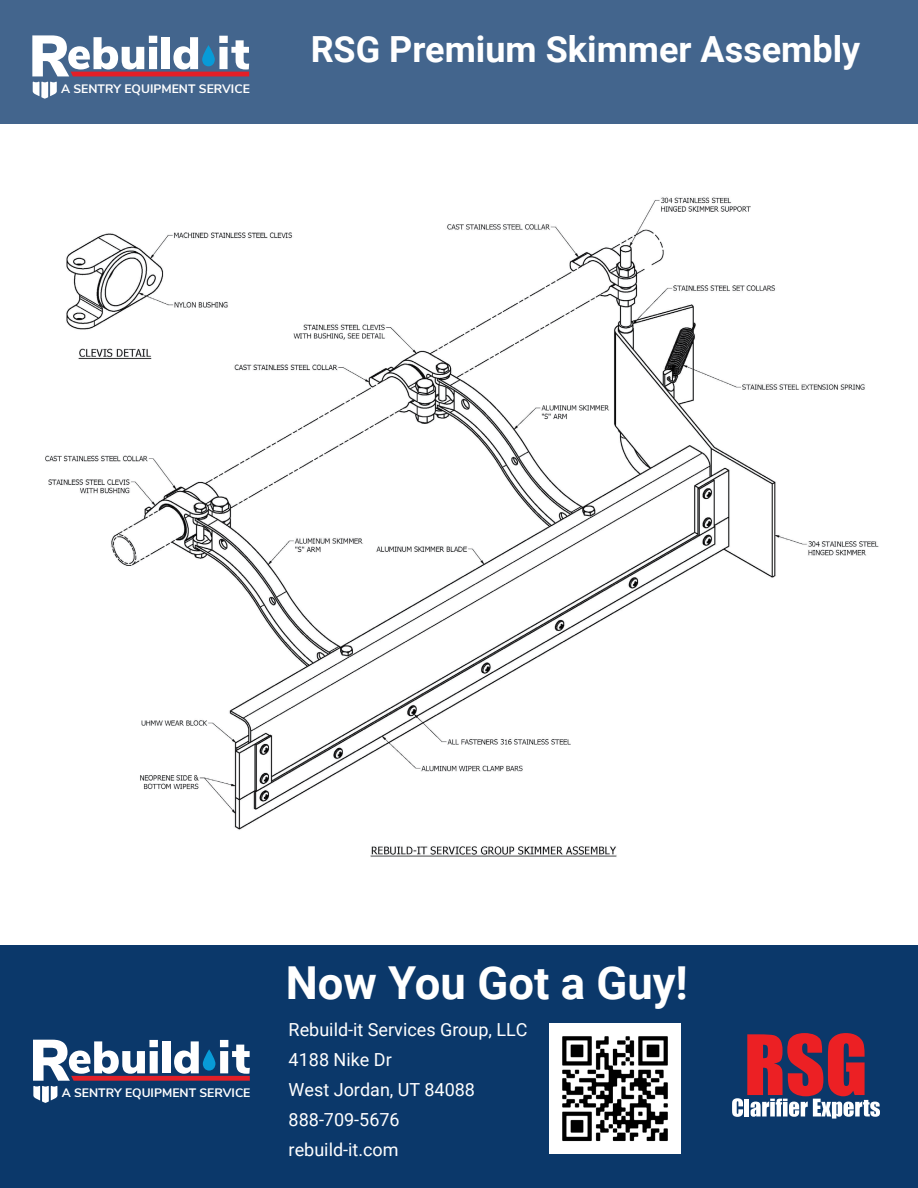
<style>
.page{position:relative;width:918px;height:1188px;background:#fff}
.page>*{position:absolute;margin:0;border:0;box-sizing:border-box;transform-origin:0 0}
.t1{font:700 45.45px "Roboto";color:#fff}
.t2{font:700 36px "Roboto";color:#fff}
.t3{font:18px/30px "Roboto";color:#fff}
.t4{font:700 12.15px "Nunito Sans";color:#fff}
</style>
<div class="page">
<div style="left:0;top:946px;width:918px;height:242px;background:#0b386a"></div>
<div style="left:0;top:0;width:918px;height:123px;background:#43658d"></div>
<svg style="left:732px;top:1033px;width:148px;height:86px"></svg>
<img style="left:550px;top:1023px;width:130px;height:131px">
<svg style="left:33px;top:1040px;width:217px;height:63px"></svg>
<img style="left:45px;top:197px;width:834px;height:660px">
<svg style="left:32px;top:35px;width:217px;height:64px"></svg>
<p class="t4" style="left:61px;top:80px;width:190px">A SENTRY EQUIPMENT SERVICE</p>
<h2 class="t2" style="left:311px;top:24px;width:551px">RSG Premium Skimmer Assembly</h2>
<p class="t4" style="left:62px;top:1084px;width:190px">A SENTRY EQUIPMENT SERVICE</p>
<h1 class="t1" style="left:286px;top:951px;width:404px">Now You Got a Guy!</h1>
<p class="t3" style="left:289px;top:1014px;width:240px">Rebuild-it Services Group, LLC<br>4188 Nike Dr<br>West Jordan, UT 84088<br>888-709-5676<br>rebuild-it.com</p>
</div>
